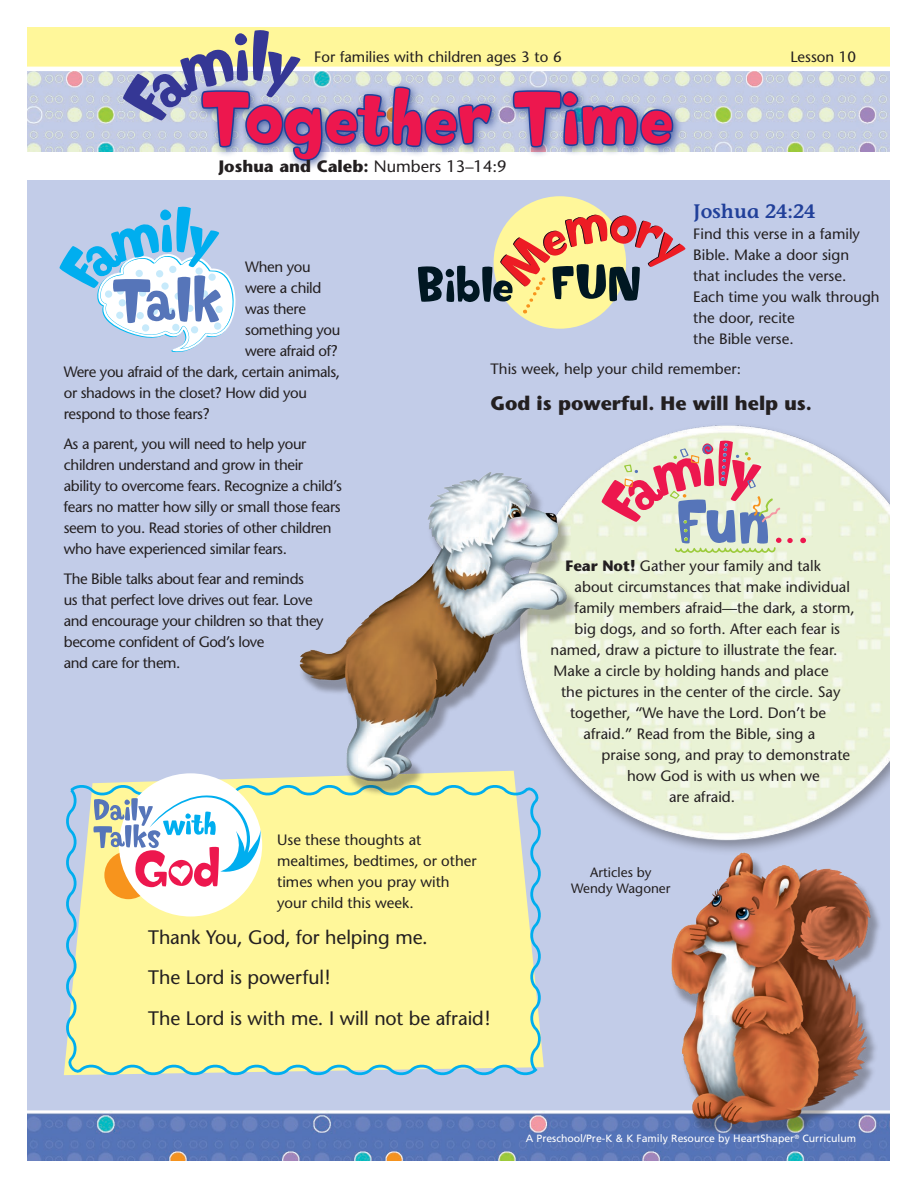
<style>
.page{position:relative;width:918px;height:1188px;background:#fff}
.page>*{position:absolute;margin:0;border:0;box-sizing:border-box;transform-origin:0 0}
.t1{font:72px "Softie";letter-spacing:-.015em;color:#ed174e}
.t2{font:19.5px/40.5px "Stone Sans";letter-spacing:-.005em;color:#231f20}
.t3{font:700 19.5px "Stone Sans";color:#231f20}
.t4{font:600 19.5px "Stone Informal";color:#21409a}
.t5{font:700 16.5px "Stone Sans";color:#231f20}
.t6{font:15px/21px "Stone Sans";color:#231f20}
.t7{font:15px/21px "Stone Sans";letter-spacing:-.025em;color:#231f20}
.t8{font:13.5px/16.5px "Stone Sans";color:#231f20;text-align:center}
.t9{font:10.5px "Frutiger";color:#fff}
.s1{font-weight:400}
.s2{font-weight:700}
</style>
<div class="page">
<img style="left:27px;top:72px;width:863px;height:1089px">
<div style="left:27px;top:152px;width:864px;height:28px;background:#fff"></div>
<div style="left:0;top:10px;width:918px;height:60px;background:#fff79a"></div>
<img style="left:647px;top:843px;width:243px;height:291px">
<svg style="left:800px;top:538px;width:6px;height:5px"></svg>
<svg style="left:601px;top:440px;width:192px;height:113px;background:#d9c1bc"></svg>
<svg style="left:62px;top:781px;width:483px;height:298px;background:#f2f1a3"></svg>
<div style="left:104px;top:851px;width:48px;height:48px;background:#f7941d;border-radius:50%"></div>
<div style="left:119px;top:773px;width:143px;height:144px;background:#fff;border-radius:50%"></div>
<svg style="left:93px;top:794px;width:168px;height:93px"></svg>
<img style="left:289px;top:460px;width:290px;height:336px">
<div style="left:0;top:0;width:918px;height:27px;background:#fff"></div>
<div style="left:0;top:0;width:27px;height:1188px;background:#fff"></div>
<div style="left:890px;top:0;width:28px;height:1188px;background:#fff"></div>
<hr style="left:16px;top:67px;width:883px;height:4px;background:#fff">
<svg style="left:59px;top:30px;width:627px;height:324px"></svg>
<p class="t6" style="left:314px;top:46px;width:249px">For families with children ages 3 to 6</p>
<h1 class="t1" style="left:201px;top:73px;width:474px">Together Time</h1>
<p class="t5" style="left:219px;top:156px;width:289px">Joshua and Caleb: <span class="s1">Numbers 13–14:9</span></p>
<p class="t6" style="left:790px;top:46px;width:67px">Lesson 10</p>
<p class="t6" style="left:245px;top:257px;width:67px">When you</p>
<p class="t7" style="left:245px;top:278px;width:78px">were a child</p>
<p class="t7" style="left:245px;top:299px;width:62px">was there</p>
<p class="t7" style="left:245px;top:320px;width:97px">something you</p>
<p class="t7" style="left:245px;top:341px;width:94px">were afraid of?</p>
<p class="t7" style="left:64px;top:362px;width:278px">Were you afraid of the dark, certain animals,</p>
<p class="t7" style="left:64px;top:383px;width:245px">or shadows in the closet? How did you</p>
<p class="t7" style="left:64px;top:404px;width:147px">respond to those fears?</p>
<p class="t7" style="left:64px;top:434px;width:280px">As a parent, you will need to help your children understand and grow in their ability to overcome fears. Recognize a child’s fears no matter how silly or small those fears seem to you. Read stories of other children who have experienced similar fears.</p>
<p class="t7" style="left:64px;top:569px;width:261px">The Bible talks about fear and reminds<br>us that perfect love drives out fear. Love and encourage your children so that they become confident of God’s love<br>and care for them.</p>
<h2 class="t4" style="left:693px;top:200px;width:124px">Joshua 24:24</h2>
<p class="t6" style="left:693px;top:223px;width:188px">Find this verse in a family<br>Bible. Make a door sign<br>that includes the verse.<br>Each time you walk through the door, recite<br>the Bible verse.</p>
<p class="t6" style="left:491px;top:358px;width:252px">This week, help your child remember:</p>
<h2 class="t3" style="left:491px;top:391px;width:323px">God is powerful. He will help us.</h2>
<p class="t6" style="left:566px;top:555px;width:257px"><span class="s2">Fear Not!</span> Gather your family and talk</p>
<p class="t6" style="left:575px;top:576px;width:277px">about circumstances that make individual</p>
<p class="t6" style="left:575px;top:597px;width:282px">family members afraid—the dark, a storm,</p>
<p class="t6" style="left:575px;top:618px;width:267px">big dogs, and so forth. After each fear is</p>
<p class="t6" style="left:551px;top:639px;width:288px">named, draw a picture to illustrate the fear.</p>
<p class="t6" style="left:554px;top:660px;width:277px">Make a circle by holding hands and place</p>
<p class="t6" style="left:561px;top:681px;width:281px">the pictures in the center of the circle. Say</p>
<p class="t6" style="left:570px;top:702px;width:257px">together, “We have the Lord. Don’t be</p>
<p class="t6" style="left:584px;top:723px;width:233px">afraid.” Read from the Bible, sing a</p>
<p class="t6" style="left:602px;top:744px;width:250px">praise song, and pray to demonstrate</p>
<p class="t6" style="left:627px;top:765px;width:194px">how God is with us when we</p>
<p class="t6" style="left:669px;top:786px;width:68px">are afraid.</p>
<p class="t6" style="left:277px;top:829px;width:201px">Use these thoughts at mealtimes, bedtimes, or other times when you pray with your child this week.</p>
<h2 class="t2" style="left:148px;top:917px;width:344px">Thank You, God, for helping me.<br>The Lord is powerful!<br>The Lord is with me. I will not be afraid!</h2>
<p class="t8" style="left:571px;top:864px;width:101px">Articles by<br>Wendy Wagoner</p>
<p class="t9" style="left:526px;top:1132px;width:332px">A Preschool/Pre-K &amp; K Family Resource by HeartShaper<sup>®</sup> Curriculum</p>
</div>
